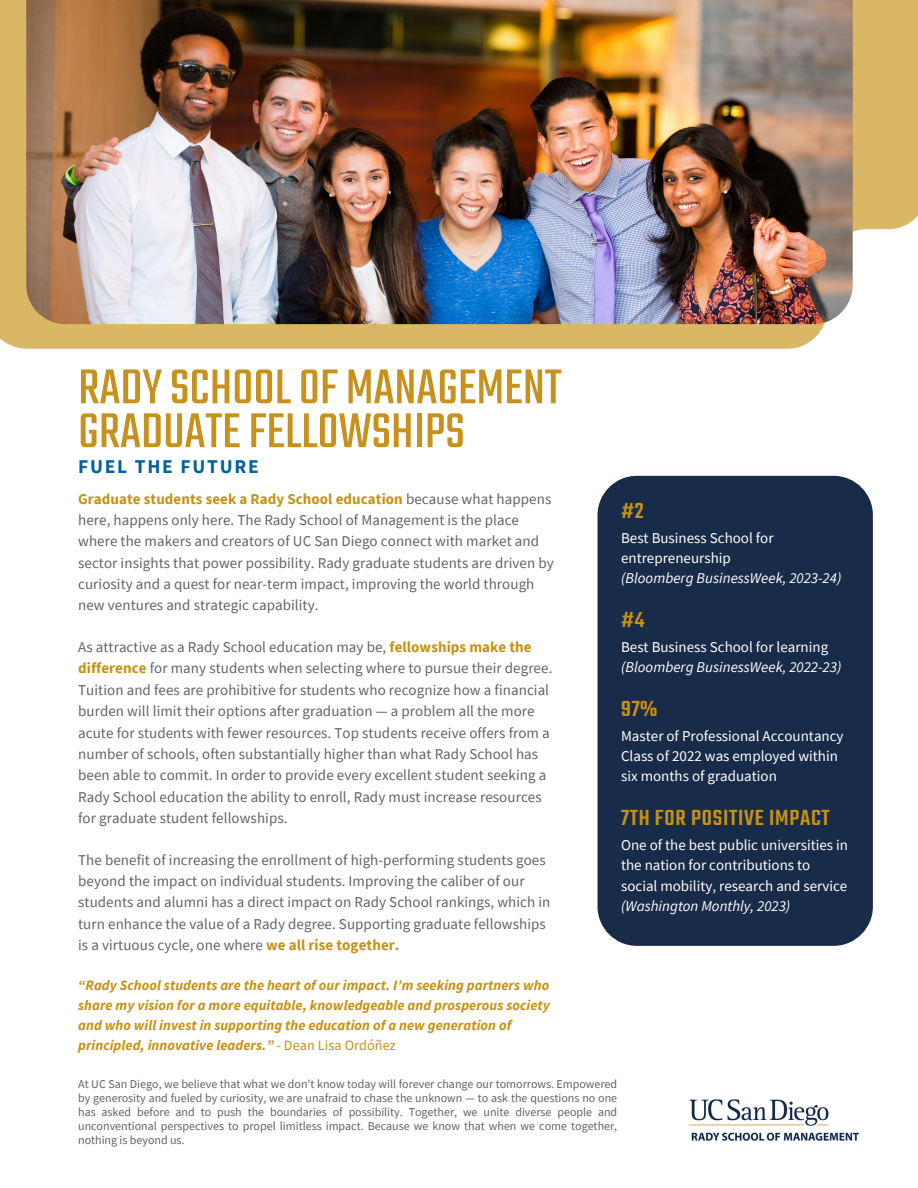
<style>
.page{position:relative;width:918px;height:1188px;background:#fff}
.page>*{position:absolute;margin:0;border:0;box-sizing:border-box;transform-origin:0 0}
.t1{font:54px/43.8px "Teko";color:#c7911b}
.t2{font:500 24px "Teko";letter-spacing:.03em;color:#c69214}
.t3{font:700 19.5px "Source Sans Pro";letter-spacing:.09em;color:#00629b}
.t4{font:15px/21.3px "Source Sans Pro";letter-spacing:.005em;color:#5f6369}
.t5{font:15px/20.2px "Source Sans Pro";color:#fff}
.t6{font:italic 15px "Source Sans Pro";color:#fff}
.t7{font:italic 700 14.25px/20.2px "Source Sans Pro";letter-spacing:.005em;color:#c69214}
.t8{font:12px/14px "Source Sans Pro";color:#5f6369;text-align:justify}
.s1{font-weight:700;color:#c69214}
.s2{font-weight:400;font-style:normal}
</style>
<div class="page">
<svg style="left:0;top:0;width:918px;height:349px;fill:#d9b764"></svg>
<img style="left:26px;top:0;width:827px;height:324px">
<img style="left:689px;top:1099px;width:170px;height:42px">
<div style="left:598px;top:476px;width:275px;height:470px;background:#182b49;border-radius:39px"></div>
<h1 class="t1" style="left:78px;top:368px;width:485px">RADYSCHOOLOF MANAGEMENT<br>GRADUATEFELLOWSHIPS</h1>
<p class="t3" style="left:78px;top:454px;width:182px">FUEL THE FUTURE</p>
<h2 class="t4" style="left:78px;top:488px;width:477px"><span class="s1">Graduate students seek a Rady School education</span> because what happens here, happens only here. The Rady School of Management is the place where the makers and creators of UC San Diego connect with market and sector insights that power possibility. Rady graduate students are driven by curiosity and a quest for near-term impact, improving the world through new ventures and strategic capability.</h2>
<h3 class="t4" style="left:78px;top:636px;width:476px">As attractive as a Rady School education may be, <span class="s1">fellowships make the difference</span> for many students when selecting where to pursue their degree.<br>Tuition and fees are prohibitive for students who recognize how a financial burden will limit their options after graduation — a problem all the more acute for students with fewer resources. Top students receive offers from a number of schools, often substantially higher than what Rady School has been able to commit. In order to provide every excellent student seeking a Rady School education the ability to enroll, Rady must increase resources for graduate student fellowships.</h3>
<h3 class="t4" style="left:78px;top:849px;width:474px">The benefit of increasing the enrollment of high-performing students goes beyond the impact on individual students. Improving the caliber of our students and alumni has a direct impact on Rady School rankings, which in turn enhance the value of a Rady degree. Supporting graduate fellowships is a virtuous cycle, one where <span class="s1">we all rise together.</span></h3>
<h3 class="t7" style="left:78px;top:974px;width:473px">“Rady School students are the heart of our impact. I’m seeking partners who share my vision for a more equitable, knowledgeable and prosperous society and who will invest in supporting the education of a new generation of principled, innovative leaders.” <span class="s2">- Dean Lisa Ordóñez</span></h3>
<h3 class="t8" style="left:78px;top:1077px;width:541px">At UC San Diego, we believe that what we don’t know today will forever change our tomorrows. Empowered by generosity and fueled by curiosity, we are unafraid to chase the unknown — to ask the questions no one has asked before and to push the boundaries of possibility. Together, we unite diverse people and unconventional perspectives to propel limitless impact. Because we know that when we come together, nothing is beyond us.</h3>
<h2 class="t2" style="left:621px;top:495px;width:24px">#2</h2>
<p class="t5" style="left:621px;top:528px;width:154px">Best Business School for entrepreneurship</p>
<p class="t6" style="left:621px;top:569px;width:222px">(Bloomberg BusinessWeek, 2023-24)</p>
<h2 class="t2" style="left:621px;top:604px;width:25px">#4</h2>
<p class="t5" style="left:621px;top:637px;width:209px">Best Business School for learning</p>
<p class="t6" style="left:621px;top:658px;width:222px">(Bloomberg BusinessWeek, 2022-23)</p>
<h2 class="t2" style="left:621px;top:693px;width:38px">97%</h2>
<p class="t5" style="left:621px;top:726px;width:224px">Master of Professional Accountancy<br>Class of 2022 was employed within six months of graduation</p>
<h2 class="t2" style="left:621px;top:802px;width:210px">7TH FOR POSITIVE IMPACT</h2>
<p class="t5" style="left:621px;top:835px;width:228px">One of the best public universities in the nation for contributions to social mobility, research and service</p>
<p class="t6" style="left:621px;top:896px;width:171px">(Washington Monthly, 2023)</p>
<h2 class="t2" style="left:624px;top:497px;width:24px">#2</h2>
<p class="t5" style="left:624px;top:529px;width:154px">Best Business School for entrepreneurship</p>
<p class="t6" style="left:624px;top:570px;width:222px">(Bloomberg BusinessWeek, 2023-24)</p>
<h2 class="t2" style="left:624px;top:606px;width:25px">#4</h2>
<p class="t5" style="left:624px;top:638px;width:209px">Best Business School for learning</p>
<p class="t6" style="left:624px;top:659px;width:222px">(Bloomberg BusinessWeek, 2022-23)</p>
<h2 class="t2" style="left:624px;top:695px;width:38px">97%</h2>
<p class="t5" style="left:624px;top:727px;width:212px">of the 2022 Ma ter of Professional<br>Accountancy class was employed within six months of graduation</p>
<h2 class="t2" style="left:624px;top:804px;width:210px">7TH FOR POSITIVE IMPACT</h2>
<p class="t5" style="left:624px;top:836px;width:214px">One of the best public universities in the nation for contributions to social mobility, research and service</p>
</div>
